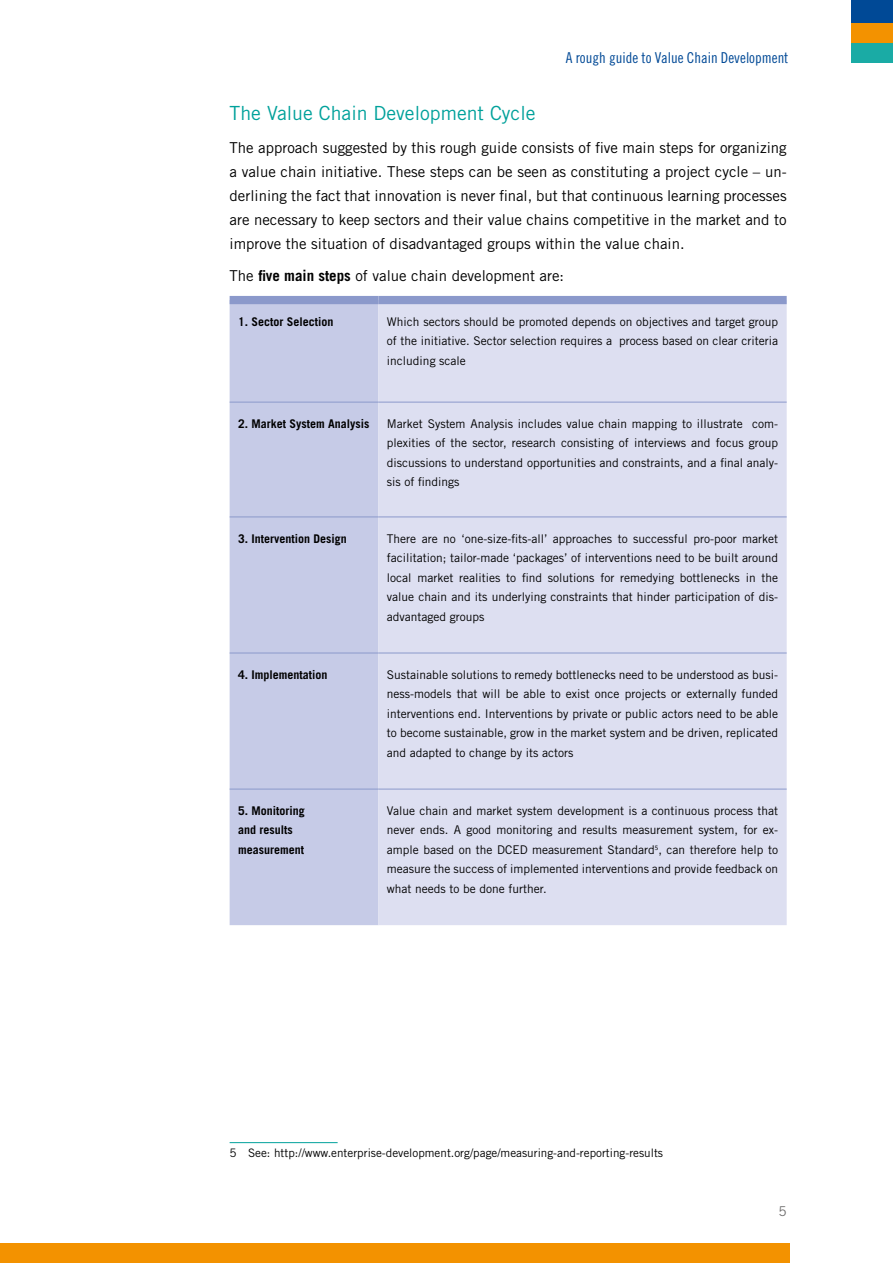
<style>
.page{position:relative;width:893px;height:1263px;background:#fff}
.page>*{position:absolute;margin:0;border:0;box-sizing:border-box;transform-origin:0 0}
.t1{font:19.5px "Trade Gothic LT Std";color:#00a19b}
.t2{font:15px/24px "Trade Gothic LT Std";color:#000;text-align:justify}
.t3{font:15px "Trade Gothic LT Std Cn 18";color:#004996}
.t4{font:13.5px "Trade Gothic LT Std";color:#706f6f}
.t5{font:12px/19.5px "Trade Gothic LT Std";color:#000;text-align:justify}
.t6{font:700 12px/19.5px "Trade Gothic LT Std";color:#000}
.t7{font:11.7px "Trade Gothic LT Std";color:#000}
.s1{font-weight:700}
</style>
<div class="page">
<div style="left:0;top:1243px;width:790px;height:20px;background:#f39200"></div>
<div style="left:850px;top:43px;width:43px;height:20px;background:#1aaba5"></div>
<div style="left:850px;top:23px;width:43px;height:20px;background:#f39200"></div>
<div style="left:850px;top:0;width:43px;height:23px;background:#004996"></div>
<div style="left:230px;top:304px;width:148px;height:621px;background:#c6cbe7"></div>
<div style="left:378px;top:304px;width:409px;height:621px;background:#dddff1"></div>
<hr style="left:230px;top:402px;width:148px;height:1px;background:#8b99cb">
<hr style="left:378px;top:402px;width:409px;height:1px;background:#8b99cb">
<hr style="left:230px;top:653px;width:148px;height:1px;background:#8b99cb">
<hr style="left:378px;top:653px;width:409px;height:1px;background:#8b99cb">
<hr style="left:230px;top:789px;width:148px;height:1px;background:#8b99cb">
<hr style="left:378px;top:789px;width:409px;height:1px;background:#8b99cb">
<hr style="left:230px;top:516px;width:148px;height:1px;background:#8b99cb">
<hr style="left:378px;top:516px;width:409px;height:1px;background:#8b99cb">
<div style="left:230px;top:296px;width:148px;height:8px;background:#8b99cb"></div>
<div style="left:378px;top:296px;width:409px;height:8px;background:#8b99cb"></div>
<hr style="left:230px;top:1142px;width:108px;height:1px;background:#00a19b">
<p class="t3" style="left:566px;top:49px;width:224px">A rough guide to Value Chain Development</p>
<h1 class="t1" style="left:230px;top:102px;width:307px">The Value Chain Development Cycle</h1>
<p class="t2" style="left:230px;top:135px;width:559px">The approach suggested by this rough guide consists of five main steps for organizing a value chain initiative. These steps can be seen as constituting a project cycle – un&shy;derlining the fact that innovation is never final, but that continuous learning processes are necessary to keep sectors and their value chains competitive in the market and to improve the situation of disadvantaged groups within the value chain.</p>
<p class="t2" style="left:230px;top:264px;width:336px">The <span class="s1">five main steps</span> of value chain development are:</p>
<p class="t6" style="left:238px;top:311px;width:97px">1. Sector Selection</p>
<p class="t5" style="left:387px;top:312px;width:393px">Which sectors should be promoted depends on objectives and target group of the initiative. Sector selection requires a process based on clear criteria including scale</p>
<p class="t6" style="left:238px;top:414px;width:133px">2. Market System Analysis</p>
<p class="t5" style="left:387px;top:414px;width:393px">Market System Analysis includes value chain mapping to illustrate com&shy;plexities of the sector, research consisting of interviews and focus group discussions to understand opportunities and constraints, and a final analy&shy;sis of findings</p>
<p class="t6" style="left:238px;top:528px;width:110px">3. Intervention Design</p>
<p class="t5" style="left:387px;top:528px;width:393px">There are no ‘one-size-fits-all’ approaches to successful pro-poor market facilitation; tailor-made ‘packages’ of interventions need to be built around local market realities to find solutions for remedying bottlenecks in the value chain and its underlying constraints that hinder participation of dis&shy;advantaged groups</p>
<p class="t6" style="left:238px;top:664px;width:91px">4. Implementation</p>
<p class="t5" style="left:387px;top:664px;width:393px">Sustainable solutions to remedy bottlenecks need to be understood as busi&shy;ness-models that will be able to exist once projects or externally funded interventions end. Interventions by private or public actors need to be able to become sustainable, grow in the market system and be driven, replicated and adapted to change by its actors</p>
<p class="t6" style="left:238px;top:800px;width:68px">5. Monitoring and results measurement</p>
<p class="t5" style="left:387px;top:801px;width:393px">Value chain and market system development is a continuous process that never ends. A good monitoring and results measurement system, for ex&shy;ample based on the DCED measurement Standard<sup>5</sup>, can therefore help to measure the success of implemented interventions and provide feedback on what needs to be done further.</p>
<p class="t7" style="left:230px;top:1145px;width:435px">5 See: http://www.enterprise-development.org/page/measuring-and-reporting-results</p>
<p class="t4" style="left:778px;top:1202px;width:10px">5</p>
</div>
